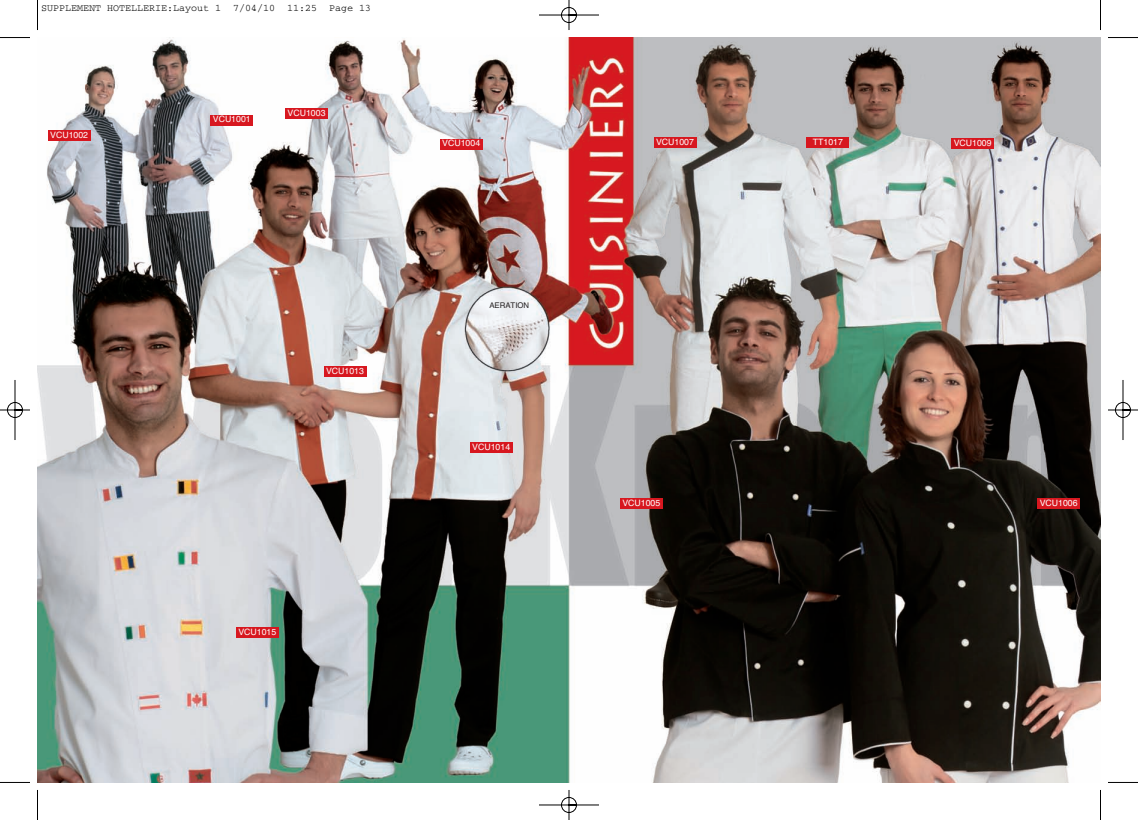
<style>
.page{position:relative;width:1138px;height:820px;background:#fff}
.page>*{position:absolute;margin:0;border:0;box-sizing:border-box;transform-origin:0 0}
.t1{font:10px "Courier";color:#000}
.t2{font:8.75px "Helvetica";color:#fff}
.t3{font:7.75px "Helvetica";color:#231f20}
</style>
<div class="page">
<img style="left:0;top:0;width:1138px;height:819px">
<p class="t1" style="left:41px;top:5px;width:332px">SUPPLEMENT HOTELLERIE:Layout 1 7/04/10 11:25 Page 13</p>
<p class="t2" style="left:50px;top:130px;width:39px">VCU1002</p>
<p class="t2" style="left:213px;top:114px;width:39px">VCU1001</p>
<p class="t2" style="left:288px;top:108px;width:39px">VCU1003</p>
<p class="t2" style="left:326px;top:366px;width:39px">VCU1013</p>
<p class="t2" style="left:238px;top:626px;width:39px">VCU1015</p>
<p class="t2" style="left:442px;top:138px;width:39px">VCU1004</p>
<p class="t3" style="left:489px;top:300px;width:41px">AERATION</p>
<p class="t2" style="left:472px;top:442px;width:39px">VCU1014</p>
<p class="t2" style="left:656px;top:136px;width:39px">VCU1007</p>
<p class="t2" style="left:813px;top:137px;width:32px">TT1017</p>
<p class="t2" style="left:954px;top:138px;width:39px">VCU1009</p>
<p class="t2" style="left:622px;top:497px;width:39px">VCU1005</p>
<p class="t2" style="left:1040px;top:497px;width:39px">VCU1006</p>
</div>
